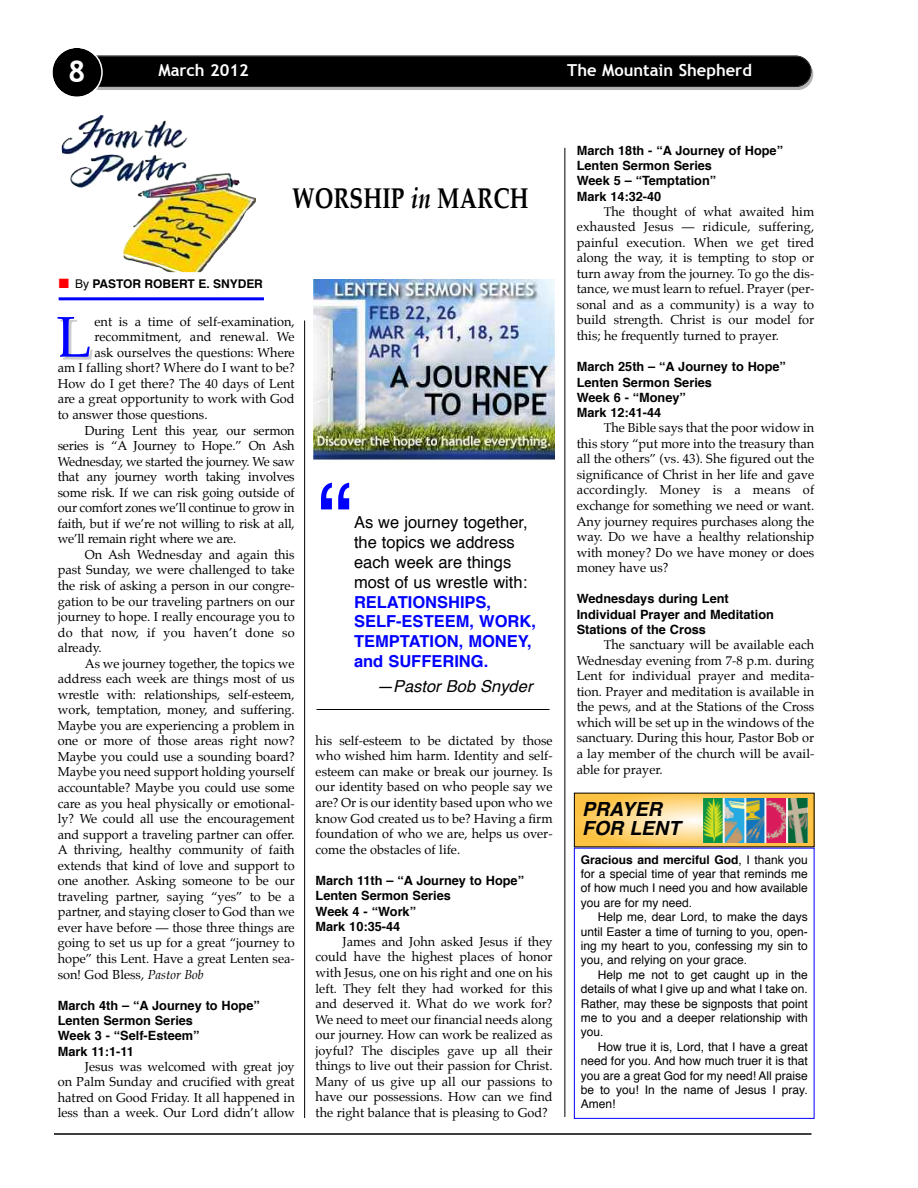
<style>
.page{position:relative;width:918px;height:1188px;background:#fff}
.page>*{position:absolute;margin:0;border:0;box-sizing:border-box;transform-origin:0 0}
.t1{font:105px "Helvetica";color:#00f}
.t2{font:57.45px "Palatino";color:#00f}
.t3{font:700 30px "Trebuchet MS";color:#fff}
.t4{font:700 28.5px "Palatino";letter-spacing:.005em;color:#000;scale:.78 1}
.t5{font:italic 700 19.5px/19.5px "Helvetica";color:#000}
.t6{font:16.5px/19.8px "Helvetica";color:#000}
.t7{font:700 16.5px/19.8px "Helvetica";color:#00f}
.t8{font:700 16.5px "Trebuchet MS";color:#fff}
.t9{font:italic 16.5px "Helvetica";color:#000}
.t10{font:12.75px/15.6px "Palatino";color:#000;text-align:justify}
.t11{font:700 12.75px/15.3px "Helvetica";color:#000}
.t12{font:12px/14.4px "Helvetica";color:#000;text-align:justify}
.t13{font:700 12px "Helvetica";letter-spacing:-.005em;color:#000}
.s1{color:#f00}
.s2{font-weight:400}
.s3{font-style:italic}
.s4{font-weight:700}
</style>
<div class="page">
<div style="left:84px;top:58px;width:729px;height:32px;background:#b3b3b3;border-radius:16px"></div>
<div style="left:83px;top:56px;width:728px;height:30px;background:#000;border-radius:15px"></div>
<div style="left:82px;top:56px;width:729px;height:31px;border:2px solid #000;border-radius:16px"></div>
<svg style="left:52px;top:48px;width:51px;height:49px"></svg>
<hr style="left:54px;top:1133px;width:758px;height:2px;background:#000">
<hr style="left:565px;top:148px;width:1px;height:969px;background:#000">
<hr style="left:304px;top:320px;width:1px;height:798px;background:#000">
<hr style="left:59px;top:297px;width:205px;height:3px;background:#00f">
<img style="left:75px;top:115px;width:181px;height:157px">
<div style="left:574px;top:848px;width:240px;height:271px;border:1px solid #00f"></div>
<svg style="left:576px;top:795px;width:236px;height:50px;background:#fad177"></svg>
<img style="left:703px;top:799px;width:104px;height:44px">
<img style="left:314px;top:280px;width:241px;height:180px">
<hr style="left:316px;top:709px;width:233px;height:1px;background:#000">
<h3 class="t3" style="left:68px;top:54px;width:19px">8</h3>
<p class="t8" style="left:158px;top:61px;width:92px">March 2012</p>
<p class="t8" style="left:567px;top:61px;width:186px">The Mountain Shepherd</p>
<p class="t13" style="left:59px;top:279px;width:206px"><span class="s1">■</span> <span class="s2">By</span> PASTOR ROBERT E. SNYDER</p>
<h3 class="t4" style="left:292px;top:184px;width:304px">WORSHIP <span class="s3">in</span> MARCH</h3>
<h2 class="t2" style="left:57px;top:310px;width:37px">L</h2>
<p class="t10" style="left:95px;top:314px;width:202px">ent is a time of self-examination,</p>
<p class="t10" style="left:95px;top:330px;width:202px">recommitment, and renewal. We</p>
<p class="t10" style="left:95px;top:346px;width:202px">ask ourselves the questions: Where</p>
<p class="t10" style="left:58px;top:361px;width:238px">am I falling short? Where do I want to be?</p>
<p class="t10" style="left:58px;top:377px;width:238px">How do I get there? The 40 days of Lent</p>
<p class="t10" style="left:58px;top:392px;width:238px">are a great opportunity to work with God</p>
<p class="t10" style="left:58px;top:408px;width:151px">to answer those questions.</p>
<p class="t10" style="left:85px;top:423px;width:211px">During Lent this year, our sermon</p>
<p class="t10" style="left:58px;top:439px;width:238px">series is “A Journey to Hope.” On Ash</p>
<p class="t10" style="left:58px;top:454px;width:238px">Wednesday, we started the journey. We saw</p>
<p class="t10" style="left:58px;top:470px;width:238px">that any journey worth taking involves</p>
<p class="t10" style="left:58px;top:485px;width:238px">some risk. If we can risk going outside of</p>
<p class="t10" style="left:58px;top:501px;width:238px">our comfort zones we’ll continue to grow in</p>
<p class="t10" style="left:58px;top:517px;width:238px">faith, but if we’re not willing to risk at all,</p>
<p class="t10" style="left:58px;top:532px;width:180px">we’ll remain right where we are.</p>
<p class="t10" style="left:85px;top:548px;width:211px">On Ash Wednesday and again this</p>
<p class="t10" style="left:58px;top:563px;width:238px">past Sunday, we were challenged to take</p>
<p class="t10" style="left:58px;top:579px;width:238px">the risk of asking a person in our congre-</p>
<p class="t10" style="left:58px;top:594px;width:238px">gation to be our traveling partners on our</p>
<p class="t10" style="left:58px;top:610px;width:238px">journey to hope. I really encourage you to</p>
<p class="t10" style="left:58px;top:625px;width:238px">do that now, if you haven’t done so</p>
<p class="t10" style="left:58px;top:641px;width:46px">already.</p>
<p class="t10" style="left:85px;top:656px;width:211px">As we journey together, the topics we</p>
<p class="t10" style="left:58px;top:672px;width:238px">address each week are things most of us</p>
<p class="t10" style="left:58px;top:688px;width:238px">wrestle with: relationships, self-esteem,</p>
<p class="t10" style="left:58px;top:703px;width:238px">work, temptation, money, and suffering.</p>
<p class="t10" style="left:58px;top:719px;width:238px">Maybe you are experiencing a problem in</p>
<p class="t10" style="left:58px;top:734px;width:238px">one or more of those areas right now?</p>
<p class="t10" style="left:58px;top:750px;width:238px">Maybe you could use a sounding board?</p>
<p class="t10" style="left:58px;top:765px;width:238px">Maybe you need support holding yourself</p>
<p class="t10" style="left:58px;top:781px;width:238px">accountable? Maybe you could use some</p>
<p class="t10" style="left:58px;top:796px;width:238px">care as you heal physically or emotional-</p>
<p class="t10" style="left:58px;top:812px;width:238px">ly? We could all use the encouragement</p>
<p class="t10" style="left:58px;top:827px;width:238px">and support a traveling partner can offer.</p>
<p class="t10" style="left:58px;top:843px;width:238px">A thriving, healthy community of faith</p>
<p class="t10" style="left:58px;top:858px;width:238px">extends that kind of love and support to</p>
<p class="t10" style="left:58px;top:874px;width:238px">one another. Asking someone to be our</p>
<p class="t10" style="left:58px;top:890px;width:238px">traveling partner, saying “yes” to be a</p>
<p class="t10" style="left:58px;top:905px;width:238px">partner, and staying closer to God than we</p>
<p class="t10" style="left:58px;top:921px;width:238px">ever have before — those three things are</p>
<p class="t10" style="left:58px;top:936px;width:238px">going to set us up for a great “journey to</p>
<p class="t10" style="left:58px;top:952px;width:238px">hope” this Lent. Have a great Lenten sea-</p>
<p class="t10" style="left:58px;top:967px;width:148px">son! God Bless, <span class="s3">Pastor Bob</span></p>
<p class="t11" style="left:58px;top:999px;width:204px">March 4th – “A Journey to Hope”<br>Lenten Sermon Series<br>Week 3 - “Self-Esteem”<br>Mark 11:1-11</p>
<p class="t10" style="left:58px;top:1060px;width:238px;text-indent:27px">Jesus was welcomed with great joy on Palm Sunday and crucified with great hatred on Good Friday. It all happened in less than a week. Our Lord didn’t allow</p>
<h1 class="t1" style="left:317px;top:478px;width:36px">“</h1>
<p class="t6" style="left:354px;top:514px;width:175px">As we journey together, the topics we address each week are things most of us wrestle with:</p>
<p class="t7" style="left:354px;top:593px;width:183px">RELATIONSHIPS,<br>SELF-ESTEEM, WORK,<br>TEMPTATION, MONEY, and SUFFERING.</p>
<p class="t9" style="left:377px;top:679px;width:157px">—Pastor Bob Snyder</p>
<p class="t10" style="left:316px;top:734px;width:238px">his self-esteem to be dictated by those who wished him harm. Identity and self&shy;esteem can make or break our journey. Is our identity based on who people say we are? Or is our identity based upon who we know God created us to be? Having a firm foundation of who we are, helps us over&shy;come the obstacles of life.</p>
<p class="t11" style="left:316px;top:874px;width:210px">March 11th – “A Journey to Hope”<br>Lenten Sermon Series<br>Week 4 - “Work”<br>Mark 10:35-44</p>
<p class="t10" style="left:316px;top:935px;width:239px;text-indent:27px">James and John asked Jesus if they could have the highest places of honor with Jesus, one on his right and one on his left. They felt they had worked for this and deserved it. What do we work for?<br>We need to meet our financial needs along our journey. How can work be realized as joyful? The disciples gave up all their things to live out their passion for Christ.<br>Many of us give up all our passions to have our possessions. How can we find the right balance that is pleasing to God?</p>
<p class="t11" style="left:577px;top:144px;width:208px">March 18th - “A Journey of Hope”<br>Lenten Sermon Series<br>Week 5 – “Temptation”<br>Mark 14:32-40</p>
<p class="t10" style="left:577px;top:204px;width:239px;text-indent:27px">The thought of what awaited him exhausted Jesus — ridicule, suffering, painful execution. When we get tired along the way, it is tempting to stop or turn away from the journey. To go the dis&shy;tance, we must learn to refuel. Prayer (per&shy;sonal and as a community) is a way to build strength. Christ is our model for this; he frequently turned to prayer.</p>
<p class="t11" style="left:577px;top:360px;width:211px">March 25th – “A Journey to Hope”<br>Lenten Sermon Series<br>Week 6 - “Money”<br>Mark 12:41-44</p>
<p class="t10" style="left:577px;top:421px;width:239px;text-indent:27px">The Bible says that the poor widow in this story “put more into the treasury than all the others” (vs. 43). She figured out the significance of Christ in her life and gave accordingly. Money is a means of exchange for something we need or want.<br>Any journey requires purchases along the way. Do we have a healthy relationship with money? Do we have money or does money have us?</p>
<p class="t11" style="left:577px;top:592px;width:199px">Wednesdays during Lent<br>Individual Prayer and Meditation<br>Stations of the Cross</p>
<p class="t10" style="left:577px;top:638px;width:239px;text-indent:27px">The sanctuary will be available each Wednesday evening from 7-8 p.m. during Lent for individual prayer and medita&shy;tion. Prayer and meditation is available in the pews, and at the Stations of the Cross which will be set up in the windows of the sanctuary. During this hour, Pastor Bob or a lay member of the church will be avail&shy;able for prayer.</p>
<h3 class="t5" style="left:582px;top:801px;width:100px">PRAYER<br>FOR LENT</h3>
<p class="t12" style="left:581px;top:853px;width:229px"><span class="s4">Gracious and merciful God</span>, I thank you for a special time of year that reminds me of how much I need you and how available you are for my need.</p>
<p class="t12" style="left:581px;top:911px;width:229px;text-indent:17px">Help me, dear Lord, to make the days until Easter a time of turning to you, open&shy;ing my heart to you, confessing my sin to you, and relying on your grace.</p>
<p class="t12" style="left:581px;top:968px;width:229px;text-indent:17px">Help me not to get caught up in the details of what I give up and what I take on.<br>Rather, may these be signposts that point me to you and a deeper relationship with you.</p>
<p class="t12" style="left:581px;top:1040px;width:229px;text-indent:17px">How true it is, Lord, that I have a great need for you. And how much truer it is that you are a great God for my need! All praise be to you! In the name of Jesus I pray.<br>Amen!</p>
</div>
